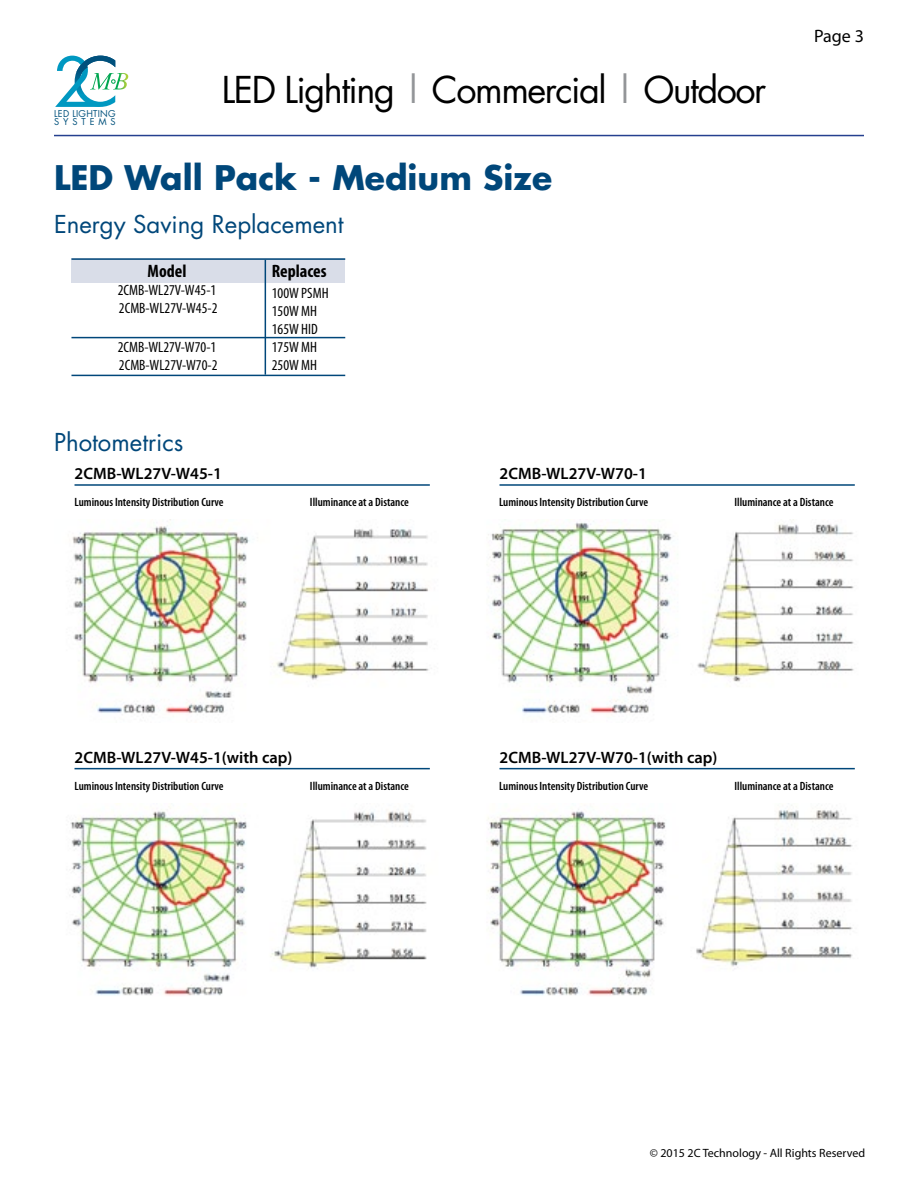
<style>
.page{position:relative;width:918px;height:1188px;background:#fff}
.page>*{position:absolute;margin:0;border:0;box-sizing:border-box;transform-origin:0 0}
.t1{font:36px "Futura";letter-spacing:-.04em;color:#000}
.t2{font:700 33px "Futura";color:#00477a}
.t3{font:24px "Futura";color:#00477a}
.t4{font:700 condensed 18px "Myriad Pro";color:#000}
.t5{font:18px "Myriad Pro";color:#000}
.t6{font:600 16.5px "Myriad Pro";color:#000}
.t7{font:condensed 15px/18px "Myriad Pro";color:#000}
.t8{font:600 condensed 12px "Myriad Pro";color:#000}
.t9{font:12px "Myriad Pro";color:#000}
.t10{font:9.15px/8.2px "Futura";letter-spacing:.025em;color:#00517c}
.s1{color:#939598}
</style>
<div class="page">
<svg style="left:55px;top:56px;width:73px;height:51px"></svg>
<hr style="left:54px;top:135px;width:810px;height:1px;background:#25408f">
<img style="left:72px;top:519px;width:782px;height:196px">
<img style="left:69px;top:803px;width:784px;height:193px">
<div style="left:71px;top:258px;width:274px;height:25px;background:#d9dde8"></div>
<hr style="left:71px;top:258px;width:274px;height:2px;background:#00477a">
<hr style="left:71px;top:337px;width:274px;height:1px;background:#00477a">
<hr style="left:71px;top:375px;width:274px;height:1px;background:#00477a">
<hr style="left:265px;top:260px;width:1px;height:115px;background:#00477a">
<hr style="left:75px;top:484px;width:355px;height:2px;background:#00477a">
<hr style="left:75px;top:768px;width:355px;height:1px;background:#00477a">
<hr style="left:500px;top:484px;width:355px;height:2px;background:#00477a">
<hr style="left:500px;top:768px;width:355px;height:1px;background:#00477a">
<p class="t10" style="left:54px;top:109px;width:63px">LED LIGHTING<br>SYSTEMS</p>
<h1 class="t1" style="left:222px;top:65px;width:546px">LED Lighting <span class="s1">|</span> Commercial <span class="s1">|</span> Outdoor</h1>
<h2 class="t2" style="left:54px;top:155px;width:500px">LED Wall Pack - Medium Size</h2>
<h3 class="t3" style="left:54px;top:207px;width:291px">Energy Saving Replacement</h3>
<h3 class="t4" style="left:148px;top:260px;width:40px">Model</h3>
<p class="t7" style="left:118px;top:281px;width:101px">2CMB-WL27V-W45-1<br>2CMB-WL27V-W45-2</p>
<p class="t7" style="left:118px;top:338px;width:101px">2CMB-WL27V-W70-1<br>2CMB-WL27V-W70-2</p>
<h3 class="t4" style="left:272px;top:260px;width:56px">Replaces</h3>
<p class="t7" style="left:272px;top:284px;width:58px">100W PSMH<br>150W MH<br>165W HID<br>175W MH<br>250W MH</p>
<h3 class="t3" style="left:54px;top:425px;width:131px">Photometrics</h3>
<h3 class="t6" style="left:75px;top:463px;width:149px">2CMB-WL27V-W45-1</h3>
<h3 class="t6" style="left:500px;top:463px;width:149px">2CMB-WL27V-W70-1</h3>
<h3 class="t5" style="left:814px;top:25px;width:51px">Page 3</h3>
<p class="t8" style="left:75px;top:496px;width:151px">Luminous Intensity Distribution Curve</p>
<p class="t8" style="left:310px;top:496px;width:100px">Illuminance at a Distance</p>
<p class="t8" style="left:499px;top:496px;width:151px">Luminous Intensity Distribution Curve</p>
<p class="t8" style="left:735px;top:496px;width:100px">Illuminance at a Distance</p>
<h3 class="t6" style="left:75px;top:747px;width:219px">2CMB-WL27V-W45-1(with cap)</h3>
<p class="t8" style="left:75px;top:779px;width:151px">Luminous Intensity Distribution Curve</p>
<p class="t8" style="left:310px;top:779px;width:100px">Illuminance at a Distance</p>
<h3 class="t6" style="left:500px;top:747px;width:219px">2CMB-WL27V-W70-1(with cap)</h3>
<p class="t8" style="left:499px;top:779px;width:151px">Luminous Intensity Distribution Curve</p>
<p class="t8" style="left:735px;top:779px;width:100px">Illuminance at a Distance</p>
<p class="t9" style="left:650px;top:1145px;width:217px">© 2015 2C Technology - All Rights Reserved</p>
</div>
